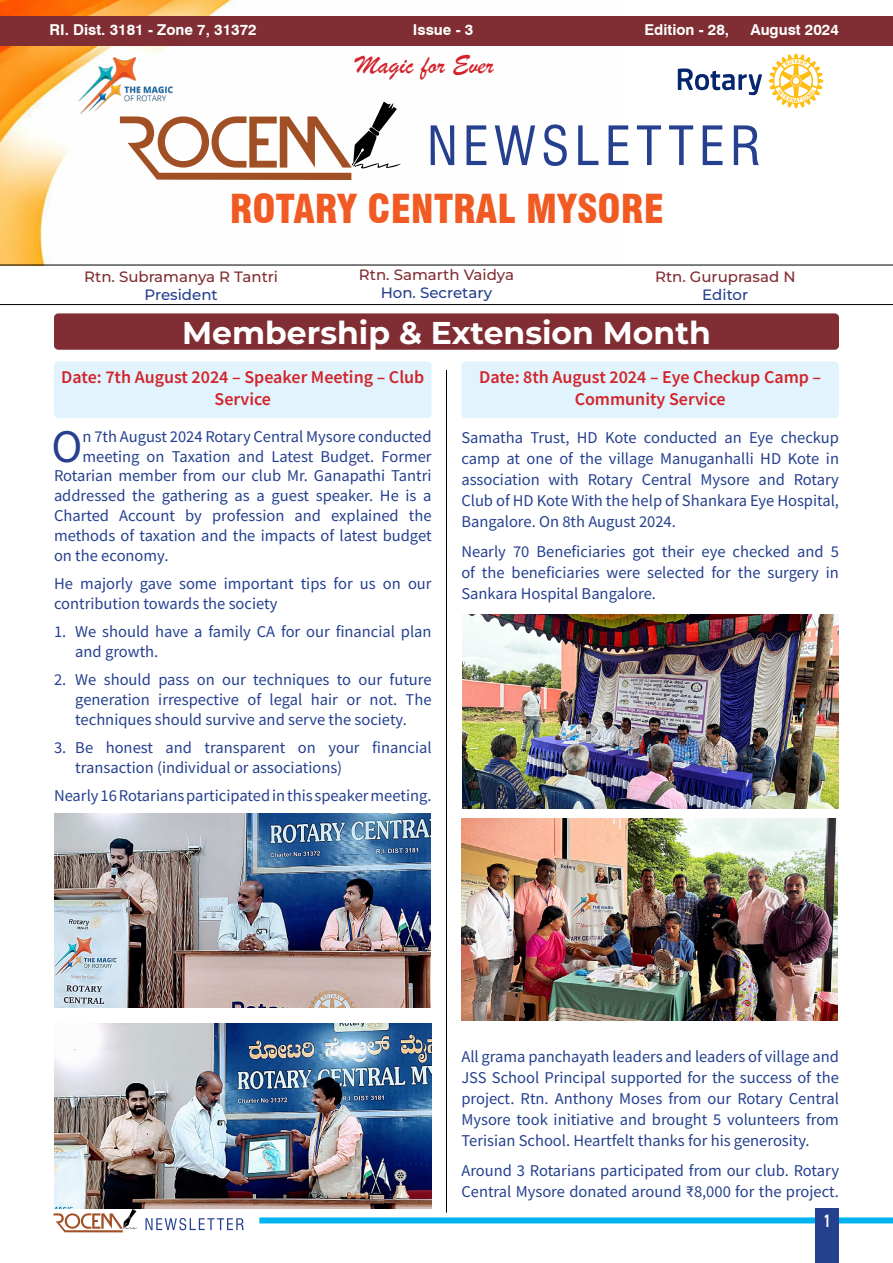
<style>
.page{position:relative;width:893px;height:1263px;background:#fff}
.page>*{position:absolute;margin:0;border:0;box-sizing:border-box;transform-origin:0 0}
.t1{font:condensed 52.8px "Swiss 721 BT";letter-spacing:.1em;color:#25408f}
.t2{font:46.65px "Source Sans Pro";color:#25408f}
.t3{font:900 condensed 39px "Swiss 721 BT";color:#f15a22}
.t4{font:700 31.5px "Montserrat";color:#fff}
.t5{font:27px "Brush Script";color:#d2232a}
.t6{font:600 18px/21.6px "Source Sans Pro";color:#d2232a;text-align:center}
.t7{font:16.5px/21px "Source Sans Pro";color:#25408f}
.t8{font:16.5px "Arkhip";color:#fff}
.t9{font:500 15px "Montserrat";color:#802e33}
.t10{font:700 15px "Swiss 721 BT";color:#fff}
.t11{font:500 15px "Montserrat";color:#25408f}
</style>
<div class="page">
<img style="left:0;top:0;width:621px;height:265px">
<svg style="left:120px;top:102px;width:281px;height:78px"></svg>
<svg style="left:678px;top:68px;width:84px;height:27px"></svg>
<svg style="left:769px;top:54px;width:54px;height:54px"></svg>
<img style="left:73px;top:54px;width:104px;height:63px">
<div style="left:0;top:16px;width:893px;height:30px;background:#802e33"></div>
<div style="left:54px;top:313px;width:785px;height:37px;background:#802e33;border-radius:4px"></div>
<hr style="left:0;top:304px;width:893px;height:1px;background:#000">
<hr style="left:0;top:265px;width:893px;height:1px;background:#000">
<div style="left:54px;top:361px;width:378px;height:57px;background:#e1f4fd;border-radius:4px"></div>
<img style="left:54px;top:813px;width:377px;height:195px">
<img style="left:54px;top:1023px;width:378px;height:185px">
<div style="left:461px;top:361px;width:378px;height:57px;background:#e1f4fd;border-radius:4px"></div>
<img style="left:462px;top:614px;width:377px;height:194px">
<img style="left:461px;top:818px;width:377px;height:202px">
<hr style="left:446px;top:370px;width:1px;height:843px;background:#000">
<svg style="left:53px;top:1209px;width:85px;height:23px"></svg>
<svg style="left:145px;top:1218px;width:99px;height:12px"></svg>
<div style="left:259px;top:1217px;width:634px;height:6px;background:#00b2f0"></div>
<div style="left:816px;top:1209px;width:23px;height:54px;background:#25408f"></div>
<p class="t10" style="left:49px;top:19px;width:209px">RI. Dist. 3181 - Zone 7, 31372</p>
<p class="t10" style="left:413px;top:19px;width:62px">Issue - 3</p>
<p class="t10" style="left:644px;top:19px;width:86px">Edition - 28,</p>
<p class="t10" style="left:750px;top:19px;width:90px">August 2024</p>
<h3 class="t5" style="left:356px;top:48px;width:139px">Magic for Ever</h3>
<h1 class="t1" style="left:427px;top:114px;width:335px">NEWSLETTER</h1>
<h3 class="t3" style="left:230px;top:186px;width:436px">ROTARY CENTRAL MYSORE</h3>
<p class="t9" style="left:84px;top:266px;width:195px">Rtn. Subramanya R Tantri</p>
<p class="t11" style="left:145px;top:284px;width:75px">President</p>
<p class="t9" style="left:359px;top:264px;width:157px">Rtn. Samarth Vaidya</p>
<p class="t11" style="left:381px;top:282px;width:113px">Hon. Secretary</p>
<p class="t9" style="left:655px;top:266px;width:142px">Rtn. Guruprasad N</p>
<p class="t11" style="left:702px;top:284px;width:47px">Editor</p>
<h3 class="t4" style="left:182px;top:310px;width:530px">Membership &amp; Extension Month</h3>
<p class="t6" style="left:61px;top:366px;width:365px">Date: 7th August 2024 – Speaker Meeting – Club<br>Service</p>
<h2 class="t2" style="left:52px;top:416px;width:32px">O</h2>
<p class="t7" style="left:83px;top:426px;width:351px">n 7th August 2024 Rotary Central Mysore conducted</p>
<p class="t7" style="left:83px;top:446px;width:351px">meeting on Taxation and Latest Budget. Former</p>
<p class="t7" style="left:54px;top:465px;width:379px">Rotarian member from our club Mr. Ganapathi Tantri</p>
<p class="t7" style="left:54px;top:485px;width:379px">addressed the gathering as a guest speaker. He is a</p>
<p class="t7" style="left:54px;top:505px;width:379px">Charted Account by profession and explained the</p>
<p class="t7" style="left:54px;top:525px;width:379px">methods of taxation and the impacts of latest budget</p>
<p class="t7" style="left:54px;top:545px;width:116px">on the economy.</p>
<p class="t7" style="left:54px;top:573px;width:379px;line-height:19.8px">He majorly gave some important tips for us on our contribution towards the society</p>
<p class="t7" style="left:75px;top:622px;width:358px;line-height:19.8px;text-indent:-21px">1. We should have a family CA for our financial plan and growth.</p>
<p class="t7" style="left:75px;top:670px;width:358px;line-height:19.8px;text-align:justify;text-indent:-21px">2. We should pass on our techniques to our future generation irrespective of legal hair or not. The techniques should survive and serve the society.</p>
<p class="t7" style="left:75px;top:738px;width:358px;line-height:19.8px;text-indent:-21px">3. Be honest and transparent on your financial transaction (individual or associations)</p>
<p class="t7" style="left:54px;top:785px;width:379px">Nearly 16 Rotarians participated in this speaker meeting.</p>
<p class="t6" style="left:479px;top:366px;width:344px">Date: 8th August 2024 – Eye Checkup Camp –<br>Community Service</p>
<p class="t7" style="left:461px;top:427px;width:379px;text-align:justify">Samatha Trust, HD Kote conducted an Eye checkup camp at one of the village Manuganhalli HD Kote in association with Rotary Central Mysore and Rotary Club of HD Kote With the help of Shankara Eye Hospital, Bangalore. On 8th August 2024.</p>
<p class="t7" style="left:461px;top:540px;width:379px;text-align:justify">Nearly 70 Beneficiaries got their eye checked and 5 of the beneficiaries were selected for the surgery in Sankara Hospital Bangalore.</p>
<p class="t7" style="left:461px;top:1046px;width:379px;text-align:justify">All grama panchayath leaders and leaders of village and JSS School Principal supported for the success of the project. Rtn. Anthony Moses from our Rotary Central Mysore took initiative and brought 5 volunteers from Terisian School. Heartfelt thanks for his generosity.</p>
<p class="t7" style="left:461px;top:1160px;width:379px">Around 3 Rotarians participated from our club. Rotary<br>Central Mysore donated around ₹8,000 for the project.</p>
<p class="t8" style="left:824px;top:1211px;width:8px">1</p>
</div>
